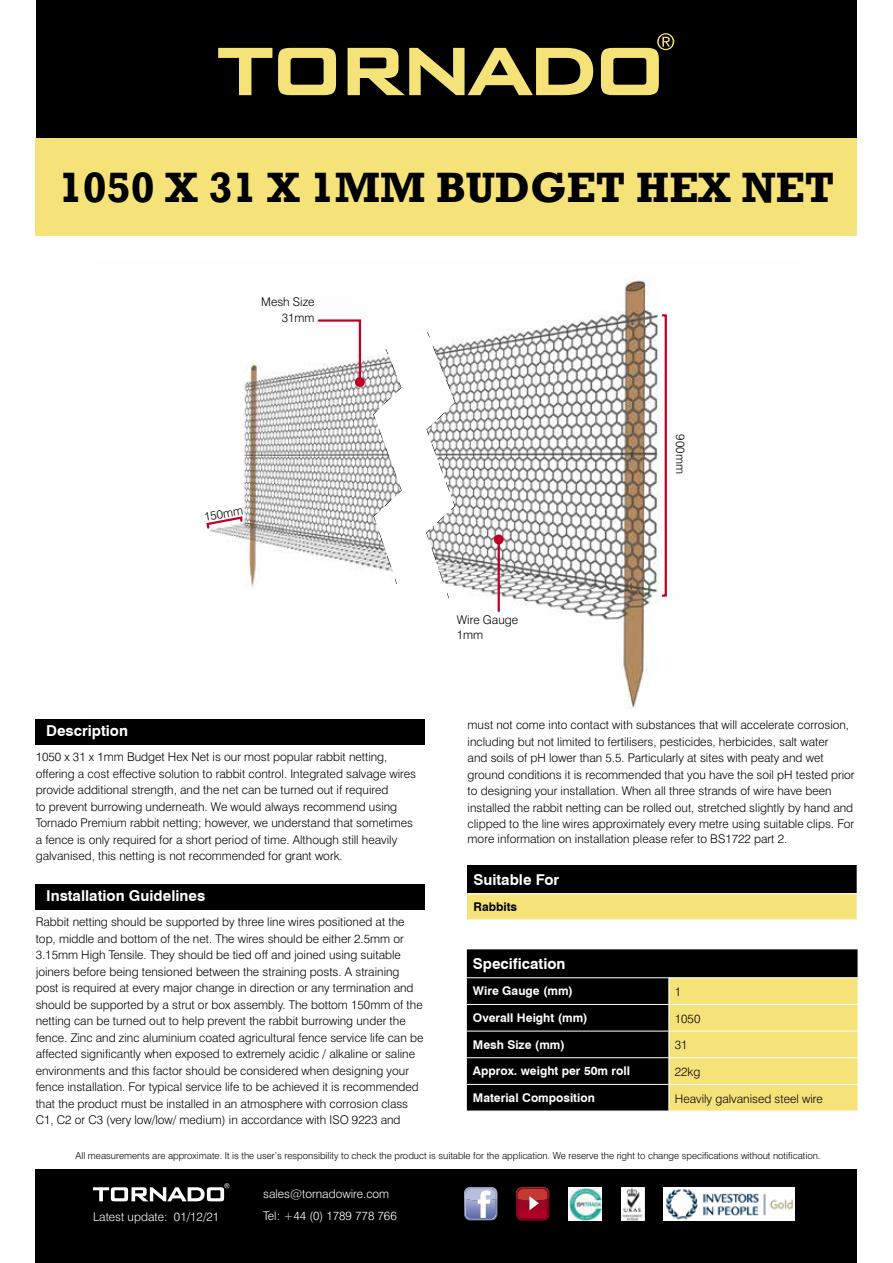
<style>
.page{position:relative;width:893px;height:1263px;background:#fff}
.page>*{position:absolute;margin:0;border:0;box-sizing:border-box;transform-origin:0 0}
.t1{font:700 43.5px "Rockwell";color:#000}
.t2{font:700 15px "Swiss 721 BT";color:#fff}
.t3{font:300 12px/16.5px "Swiss 721 BT";color:#000}
.t4{font:700 12px "Swiss 721 BT";color:#fff}
.t5{font:300 12px/22.5px "Swiss 721 BT";color:#fff}
.t6{font:700 12px "Swiss 721 BT";color:#000}
.t7{font:300 9.6px "Swiss 721 BT";color:#000}
.t8{font:6.75px "Rockwell";color:#fff}
</style>
<div class="page">
<div style="left:35px;top:1169px;width:822px;height:94px;background:#000"></div>
<div style="left:36px;top:0;width:821px;height:138px;background:#000"></div>
<svg style="left:218px;top:48px;width:54px;height:47px"></svg>
<svg style="left:278px;top:48px;width:58px;height:47px"></svg>
<svg style="left:348px;top:48px;width:245px;height:47px"></svg>
<svg style="left:601px;top:33px;width:73px;height:62px"></svg>
<div style="left:36px;top:138px;width:821px;height:98px;background:#f5e37a"></div>
<img style="left:569px;top:1187px;width:33px;height:33px">
<svg style="left:464px;top:1187px;width:33px;height:33px"></svg>
<img style="left:663px;top:1187px;width:132px;height:33px">
<svg style="left:516px;top:1187px;width:33px;height:33px"></svg>
<img style="left:621px;top:1187px;width:24px;height:33px">
<svg style="left:93px;top:1187px;width:131px;height:14px"></svg>
<div style="left:467px;top:949px;width:390px;height:162px;background:#000"></div>
<hr style="left:467px;top:1004px;width:202px;height:1px;background:#fff">
<hr style="left:467px;top:1031px;width:202px;height:1px;background:#fff">
<hr style="left:467px;top:1057px;width:202px;height:1px;background:#fff">
<hr style="left:467px;top:1084px;width:202px;height:1px;background:#fff">
<svg style="left:668px;top:978px;width:189px;height:133px"></svg>
<hr style="left:467px;top:977px;width:202px;height:1px;background:#fff">
<hr style="left:669px;top:977px;width:188px;height:1px;background:#fff">
<div style="left:467px;top:865px;width:390px;height:29px;background:#000"></div>
<div style="left:467px;top:894px;width:390px;height:26px;background:#f5e37a"></div>
<hr style="left:467px;top:893px;width:390px;height:1px;background:#fff">
<hr style="left:467px;top:919px;width:390px;height:1px;background:#fff">
<img style="left:209px;top:276px;width:453px;height:433px">
<svg style="left:373px;top:330px;width:83px;height:271px"></svg>
<div style="left:662px;top:314px;width:5px;height:283px;border:2px solid #be0027"></div>
<svg style="left:206px;top:515px;width:38px;height:15px"></svg>
<hr style="left:498px;top:541px;width:2px;height:70px;background:#be0027">
<div style="left:494px;top:534px;width:10px;height:10px;background:#be0027;border-radius:50%"></div>
<svg style="left:316px;top:318px;width:46px;height:66px"></svg>
<div style="left:355px;top:377px;width:10px;height:10px;background:#be0027;border-radius:50%"></div>
<div style="left:36px;top:719px;width:389px;height:26px;background:#000"></div>
<div style="left:36px;top:884px;width:389px;height:26px;background:#000"></div>
<h1 class="t1" style="left:59px;top:161px;width:777px">1050 X 31 X 1MM BUDGET HEX NET</h1>
<p class="t3" style="left:261px;top:294px;width:55px;line-height:15.3px;text-align:right">Mesh Size<br>31mm</p>
<p class="t3" style="left:203px;top:509px;width:41px;rotate:-11deg">150mm</p>
<p class="t3" style="left:689px;top:434px;width:41px;rotate:90deg">900mm</p>
<p class="t2" style="left:46px;top:722px;width:83px">Description</p>
<p class="t3" style="left:36px;top:749px;width:382px">1050 x 31 x 1mm Budget Hex Net is our most popular rabbit netting, offering a cost effective solution to rabbit control. Integrated salvage wires provide additional strength, and the net can be turned out if required<br>to prevent burrowing underneath. We would always recommend using Tornado Premium rabbit netting; however, we understand that sometimes a fence is only required for a short period of time. Although still heavily galvanised, this netting is not recommended for grant work.</p>
<p class="t2" style="left:46px;top:887px;width:161px">Installation Guidelines</p>
<p class="t3" style="left:36px;top:914px;width:389px">Rabbit netting should be supported by three line wires positioned at the top, middle and bottom of the net. The wires should be either 2.5mm or 3.15mm High Tensile. They should be tied off and joined using suitable joiners before being tensioned between the straining posts. A straining post is required at every major change in direction or any termination and should be supported by a strut or box assembly. The bottom 150mm of the netting can be turned out to help prevent the rabbit burrowing under the fence. Zinc and zinc aluminium coated agricultural fence service life can be affected significantly when exposed to extremely acidic / alkaline or saline environments and this factor should be considered when designing your fence installation. For typical service life to be achieved it is recommended that the product must be installed in an atmosphere with corrosion class C1, C2 or C3 (very low/low/ medium) in accordance with ISO 9223 and</p>
<p class="t3" style="left:457px;top:613px;width:63px;line-height:14.4px">Wire Gauge<br>1mm</p>
<p class="t3" style="left:468px;top:716px;width:388px">must not come into contact with substances that will accelerate corrosion, including but not limited to fertilisers, pesticides, herbicides, salt water<br>and soils of pH lower than 5.5. Particularly at sites with peaty and wet ground conditions it is recommended that you have the soil pH tested prior to designing your installation. When all three strands of wire have been installed the rabbit netting can be rolled out, stretched slightly by hand and clipped to the line wires approximately every metre using suitable clips. For</p>
<p class="t3" style="left:468px;top:830px;width:321px">more information on installation please refer to BS1722 part 2.</p>
<p class="t2" style="left:473px;top:871px;width:87px">Suitable For</p>
<p class="t6" style="left:473px;top:900px;width:45px">Rabbits</p>
<p class="t2" style="left:473px;top:955px;width:94px">Specification</p>
<p class="t4" style="left:473px;top:984px;width:102px">Wire Gauge (mm)</p>
<p class="t3" style="left:675px;top:983px;width:8px">1</p>
<p class="t4" style="left:473px;top:1010px;width:116px">Overall Height (mm)</p>
<p class="t3" style="left:675px;top:1010px;width:27px">1050</p>
<p class="t4" style="left:473px;top:1037px;width:94px">Mesh Size (mm)</p>
<p class="t3" style="left:675px;top:1036px;width:14px">31</p>
<p class="t4" style="left:473px;top:1064px;width:159px">Approx. weight per 50m roll</p>
<p class="t3" style="left:675px;top:1063px;width:27px">22kg</p>
<p class="t4" style="left:473px;top:1090px;width:123px">Material Composition</p>
<p class="t3" style="left:675px;top:1090px;width:150px">Heavily galvanised steel wire</p>
<p class="t7" style="left:76px;top:1149px;width:746px">All measurements are approximate. It is the user’s responsibility to check the product is suitable for the application. We reserve the right to change specifications without notification.</p>
<p class="t8" style="left:225px;top:1181px;width:7px">®</p>
<p class="t5" style="left:93px;top:1205px;width:128px">Latest update: 01/12/21</p>
<p class="t5" style="left:263px;top:1182px;width:135px">sales@tornadowire.com<br>Tel: +44 (0) 1789 778 766</p>
</div>
